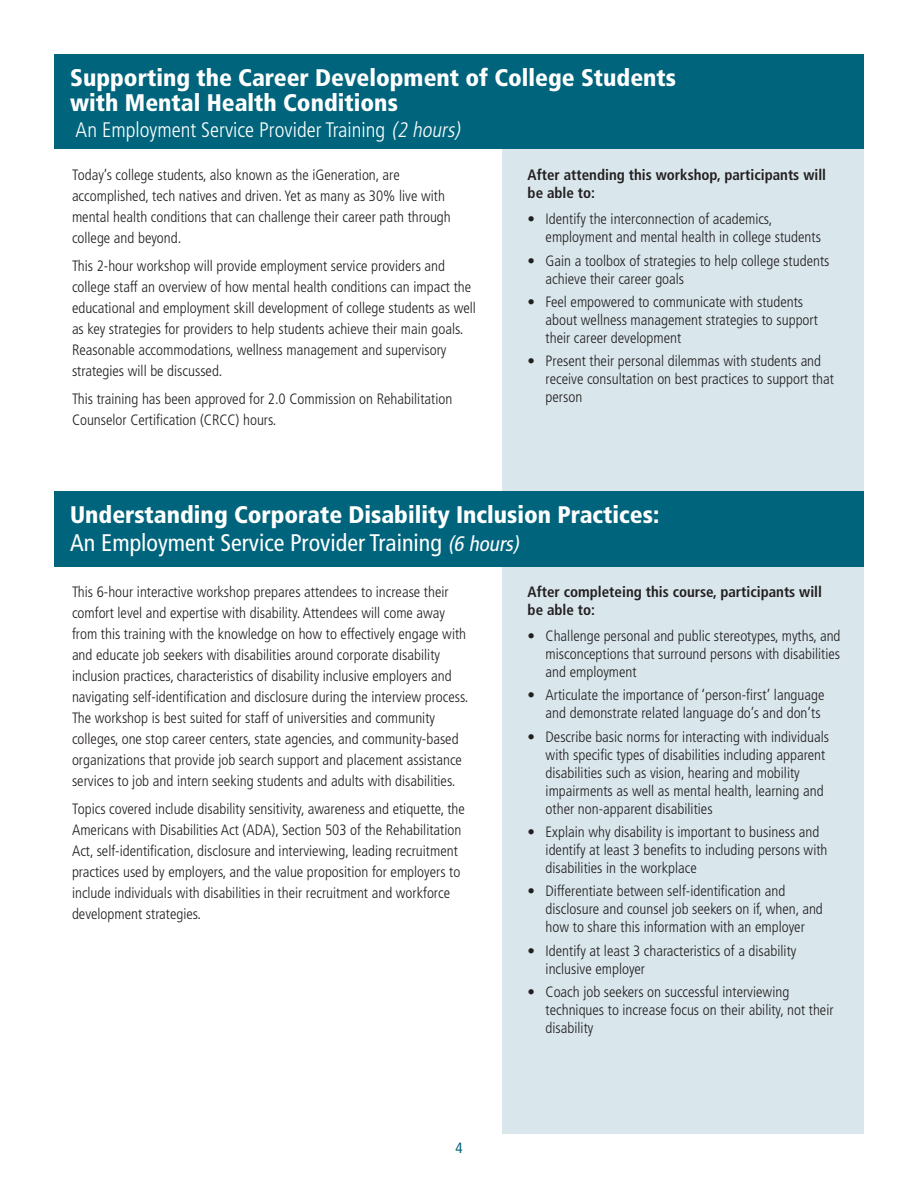
<style>
.page{position:relative;width:918px;height:1188px;background:#fff}
.page>*{position:absolute;margin:0;border:0;box-sizing:border-box;transform-origin:0 0}
.Bar_Subheads{font:900 condensed 24px/25.5px "Frutiger LT Std";color:#fff}
.t1{font:300 condensed 21px "Frutiger LT Std";color:#fff}
.Body_Copy{font:300 condensed 15px/21px "Frutiger LT Std";color:#231f20}
.Body_Bullet_Copy{font:700 condensed 15px/18px "Frutiger LT Std";color:#231f20}
.Bar_Subheads-2{font:condensed 14.85px "Frutiger LT Std";color:#00657c}
.s1{font-style:italic}
.s2{font-weight:400}
.s3{font-weight:400;font-style:italic;font-size:21px}
</style>
<div class="page">
<div style="left:502px;top:133px;width:362px;height:1001px;background:#d9e7ed"></div>
<div style="left:54px;top:54px;width:810px;height:95px;background:#00657c"></div>
<div style="left:54px;top:491px;width:810px;height:76px;background:#00657c"></div>
<p class="Bar_Subheads" style="left:70px;top:64px;width:607px">Supporting the Career Development of College Students with Mental Health Conditions</p>
<p class="t1" style="left:76px;top:117px;width:390px">An Employment Service Provider Training <span class="s1">(2 hours)</span></p>
<p class="Body_Bullet_Copy" style="left:528px;top:166px;width:300px">After attending this workshop, participants will be able to:</p>
<p class="Body_Copy" style="left:546px;top:210px;width:277px;line-height:18px;text-indent:-18px">• Identify the interconnection of academics, employment and mental health in college students</p>
<p class="Body_Copy" style="left:546px;top:252px;width:285px;line-height:18px;text-indent:-18px">• Gain a toolbox of strategies to help college students achieve their career goals</p>
<p class="Body_Copy" style="left:546px;top:293px;width:274px;line-height:18px;text-indent:-18px">• Feel empowered to communicate with students about wellness management strategies to support their career development</p>
<p class="Body_Copy" style="left:546px;top:352px;width:290px;line-height:18px;text-indent:-18px">• Present their personal dilemmas with students and receive consultation on best practices to support that person</p>
<p class="Body_Copy" style="left:72px;top:165px;width:380px">Today’s college students, also known as the iGeneration, are accomplished, tech natives and driven. Yet as many as 30% live with mental health conditions that can challenge their career path through college and beyond.</p>
<p class="Body_Copy" style="left:72px;top:255px;width:405px">This 2-hour workshop will provide employment service providers and college staff an overview of how mental health conditions can impact the educational and employment skill development of college students as well as key strategies for providers to help students achieve their main goals.<br>Reasonable accommodations, wellness management and supervisory strategies will be discussed.</p>
<p class="Body_Copy" style="left:72px;top:388px;width:382px">This training has been approved for 2.0 Commission on Rehabilitation<br>Counselor Certification (CRCC) hours.</p>
<p class="Bar_Subheads" style="left:70px;top:500px;width:591px;line-height:28.5px">Understanding Corporate Disability Inclusion Practices:<br><span class="s2">An Employment Service Provider Training</span> <span class="s3">(6 hours)</span></p>
<p class="Body_Bullet_Copy" style="left:528px;top:583px;width:296px">After completeing this course, participants will be able to:</p>
<p class="Body_Copy" style="left:546px;top:627px;width:296px;line-height:18px;text-align:justify;text-indent:-18px">• Challenge personal and public stereotypes, myths, and misconceptions that surround persons with disabilities and employment</p>
<p class="Body_Copy" style="left:528px;top:686px;width:298px;line-height:18px;text-align:right">• Articulate the importance of ‘person-first’ language and demonstrate related language do’s and don’ts</p>
<p class="Body_Copy" style="left:546px;top:728px;width:285px;line-height:18px;text-indent:-18px">• Describe basic norms for interacting with individuals with specific types of disabilities including apparent disabilities such as vision, hearing and mobility impairments as well as mental health, learning and other non-apparent disabilities</p>
<p class="Body_Copy" style="left:546px;top:823px;width:283px;line-height:18px;text-indent:-18px">• Explain why disability is important to business and identify at least 3 benefits to including persons with disabilities in the workplace</p>
<p class="Body_Copy" style="left:546px;top:883px;width:279px;line-height:18px;text-indent:-18px">• Differentiate between self-identification and disclosure and counsel job seekers on if, when, and how to share this information with an employer</p>
<p class="Body_Copy" style="left:546px;top:942px;width:252px;line-height:18px;text-indent:-18px">• Identify at least 3 characteristics of a disability inclusive employer</p>
<p class="Body_Copy" style="left:546px;top:983px;width:289px;line-height:18px;text-indent:-18px">• Coach job seekers on successful interviewing techniques to increase focus on their ability, not their disability</p>
<p class="Body_Copy" style="left:72px;top:581px;width:398px">This 6-hour interactive workshop prepares attendees to increase their comfort level and expertise with disability. Attendees will come away from this training with the knowledge on how to effectively engage with and educate job seekers with disabilities around corporate disability inclusion practices, characteristics of disability inclusive employers and navigating self-identification and disclosure during the interview process.<br>The workshop is best suited for staff of universities and community colleges, one stop career centers, state agencies, and community-based organizations that provide job search support and placement assistance services to job and intern seeking students and adults with disabilities.</p>
<p class="Body_Copy" style="left:72px;top:798px;width:394px">Topics covered include disability sensitivity, awareness and etiquette, the Americans with Disabilities Act (ADA), Section 503 of the Rehabilitation Act, self-identification, disclosure and interviewing, leading recruitment practices used by employers, and the value proposition for employers to include individuals with disabilities in their recruitment and workforce development strategies.</p>
<p class="Bar_Subheads-2" style="left:455px;top:1139px;width:9px">4</p>
</div>
